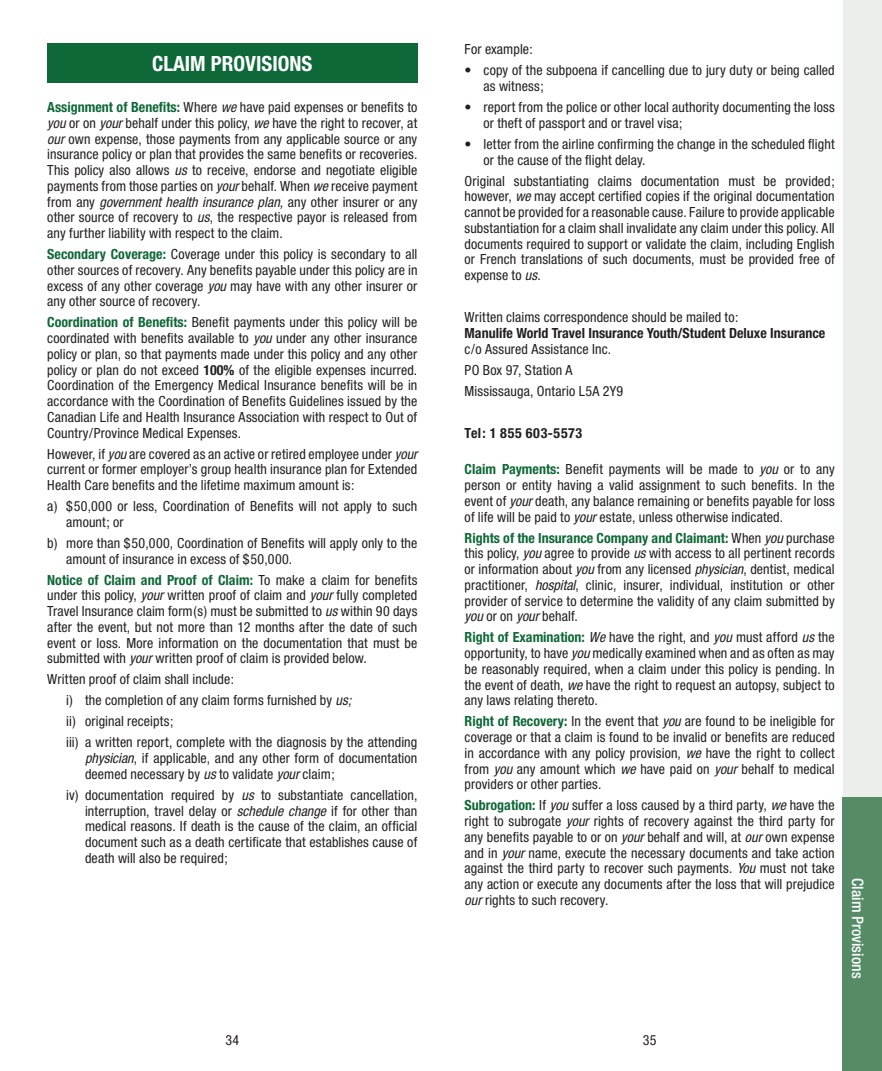
<style>
.page{position:relative;width:882px;height:1071px;background:#fff}
.page>*{position:absolute;margin:0;border:0;box-sizing:border-box;transform-origin:0 0}
.t1{font:700 condensed 21px "Helvetica Neue";color:#fff}
.t2{font:500 condensed 15.75px "Helvetica Neue";color:#fff}
.t3{font:condensed 14px/15.8px "Helvetica Neue";letter-spacing:.01em;color:#231f20;text-align:justify}
.t4{font:700 condensed 14px "Helvetica Neue";color:#231f20}
.t5{font:700 condensed 14px "Helvetica Neue";letter-spacing:.05em;color:#231f20}
.s1{font-weight:700;color:#0f6838}
.s2{font-style:italic}
.s3{font-weight:700}
</style>
<div class="page">
<div style="left:843px;top:0;width:39px;height:1071px;background:#eaefea"></div>
<div style="left:843px;top:797px;width:39px;height:274px;background:#558c66"></div>
<div style="left:47px;top:43px;width:370px;height:40px;background:#0f6838"></div>
<h1 class="t1" style="left:152px;top:51px;width:162px">CLAIM PROVISIONS</h1>
<p class="t3" style="left:47px;top:99px;width:372px"><span class="s1">Assignment of Benefits:</span> Where <span class="s2">we</span> have paid expenses or benefits to <span class="s2">you</span> or on <span class="s2">your</span> behalf under this policy, <span class="s2">we</span> have the right to recover, at <span class="s2">our</span> own expense, those payments from any applicable source or any insurance policy or plan that provides the same benefits or recoveries.<br>This policy also allows <span class="s2">us</span> to receive, endorse and negotiate eligible payments from those parties on <span class="s2">your</span> behalf. When <span class="s2">we</span> receive payment from any <span class="s2">government health insurance plan,</span> any other insurer or any other source of recovery to <span class="s2">us</span>, the respective payor is released from any further liability with respect to the claim.</p>
<p class="t3" style="left:47px;top:246px;width:372px"><span class="s1">Secondary Coverage:</span> Coverage under this policy is secondary to all other sources of recovery. Any benefits payable under this policy are in excess of any other coverage <span class="s2">you</span> may have with any other insurer or any other source of recovery.</p>
<p class="t3" style="left:47px;top:314px;width:372px"><span class="s1">Coordination of Benefits:</span> Benefit payments under this policy will be coordinated with benefits available to <span class="s2">you</span> under any other insurance policy or plan, so that payments made under this policy and any other policy or plan do not exceed <span class="s3">100%</span> of the eligible expenses incurred.<br>Coordination of the Emergency Medical Insurance benefits will be in accordance with the Coordination of Benefits Guidelines issued by the Canadian Life and Health Insurance Association with respect to Out of Country/Province Medical Expenses.</p>
<p class="t3" style="left:47px;top:446px;width:372px">However, if <span class="s2">you</span> are covered as an active or retired employee under <span class="s2">your </span>current or former employer’s group health insurance plan for Extended Health Care benefits and the lifetime maximum amount is:</p>
<p class="t3" style="left:66px;top:498px;width:353px;text-indent:-19px">a) $50,000 or less, Coordination of Benefits will not apply to such amount; or</p>
<p class="t3" style="left:66px;top:535px;width:353px;text-indent:-19px">b) more than $50,000, Coordination of Benefits will apply only to the amount of insurance in excess of $50,000.</p>
<p class="t3" style="left:47px;top:572px;width:372px"><span class="s1">Notice of Claim and Proof of Claim:</span> To make a claim for benefits under this policy, <span class="s2">your</span> written proof of claim and <span class="s2">your</span> fully completed Travel Insurance claim form(s) must be submitted to <span class="s2">us</span> within 90 days after the event, but not more than 12 months after the date of such event or loss. More information on the documentation that must be submitted with <span class="s2">your</span> written proof of claim is provided below.</p>
<p class="t3" style="left:66px;top:669px;width:353px;line-height:21px;text-align:left;text-indent:-19px">Written proof of claim shall include:<br>i) the completion of any claim forms furnished by <span class="s2">us;<br></span>ii) original receipts;<br>iii) a written report, complete with the diagnosis by the attending</p>
<p class="t3" style="left:85px;top:750px;width:334px"><span class="s2">physician</span>, if applicable, and any other form of documentation deemed necessary by <span class="s2">us</span> to validate <span class="s2">your</span> claim;</p>
<p class="t3" style="left:85px;top:787px;width:334px;text-indent:-19px">iv) documentation required by <span class="s2">us</span> to substantiate cancellation, interruption, travel delay or <span class="s2">schedule change</span> if for other than medical reasons. If death is the cause of the claim, an official document such as a death certificate that establishes cause of death will also be required;</p>
<p class="t3" style="left:465px;top:41px;width:70px">For example:</p>
<p class="t3" style="left:484px;top:62px;width:353px;text-indent:-19px">• copy of the subpoena if cancelling due to jury duty or being called as witness;</p>
<p class="t3" style="left:484px;top:99px;width:353px;text-indent:-19px">• report from the police or other local authority documenting the loss or theft of passport and or travel visa;</p>
<p class="t3" style="left:484px;top:136px;width:353px;text-indent:-19px">• letter from the airline confirming the change in the scheduled flight or the cause of the flight delay.</p>
<p class="t3" style="left:465px;top:173px;width:372px">Original substantiating claims documentation must be provided; however, <span class="s2">we</span> may accept certified copies if the original documentation cannot be provided for a reasonable cause. Failure to provide applicable substantiation for a claim shall invalidate any claim under this policy. All documents required to support or validate the claim, including English or French translations of such documents, must be provided free of expense to <span class="s2">us</span>.</p>
<p class="t3" style="left:465px;top:309px;width:275px">Written claims correspondence should be mailed to:</p>
<p class="t4" style="left:465px;top:324px;width:362px">Manulife World Travel Insurance Youth/Student Deluxe Insurance</p>
<p class="t3" style="left:465px;top:338px;width:160px;line-height:21px;text-align:left">c/o Assured Assistance Inc.<br>PO Box 97, Station A<br>Mississauga, Ontario L5A 2Y9</p>
<p class="t5" style="left:465px;top:424px;width:119px">Tel: 1 855 603-5573</p>
<p class="t3" style="left:465px;top:461px;width:372px"><span class="s1">Claim Payments:</span> Benefit payments will be made to <span class="s2">you</span> or to any person or entity having a valid assignment to such benefits. In the event of <span class="s2">your</span> death, any balance remaining or benefits payable for loss of life will be paid to <span class="s2">your</span> estate, unless otherwise indicated.</p>
<p class="t3" style="left:465px;top:530px;width:372px"><span class="s1">Rights of the Insurance Company and Claimant:</span> When <span class="s2">you</span> purchase this policy, <span class="s2">you</span> agree to provide <span class="s2">us</span> with access to all pertinent records or information about <span class="s2">you</span> from any licensed <span class="s2">physician</span>, dentist, medical practitioner, <span class="s2">hospital</span>, clinic, insurer, individual, institution or other provider of service to determine the validity of any claim submitted by <span class="s2">you</span> or on <span class="s2">your</span> behalf.</p>
<p class="t3" style="left:465px;top:629px;width:372px"><span class="s1">Right of Examination:</span> <span class="s2">We</span> have the right, and <span class="s2">you</span> must afford <span class="s2">us</span> the opportunity, to have <span class="s2">you</span> medically examined when and as often as may be reasonably required, when a claim under this policy is pending. In the event of death, <span class="s2">we</span> have the right to request an autopsy, subject to any laws relating thereto.</p>
<p class="t3" style="left:465px;top:713px;width:372px"><span class="s1">Right of Recovery:</span> In the event that <span class="s2">you</span> are found to be ineligible for coverage or that a claim is found to be invalid or benefits are reduced in accordance with any policy provision, <span class="s2">we</span> have the right to collect from <span class="s2">you</span> any amount which <span class="s2">we</span> have paid on <span class="s2">your</span> behalf to medical providers or other parties.</p>
<p class="t3" style="left:465px;top:797px;width:372px"><span class="s1">Subrogation:</span> If <span class="s2">you</span> suffer a loss caused by a third party, <span class="s2">we</span> have the right to subrogate <span class="s2">your</span> rights of recovery against the third party for any benefits payable to or on <span class="s2">your</span> behalf and will, at <span class="s2">our</span> own expense and in <span class="s2">your</span> name, execute the necessary documents and take action against the third party to recover such payments. <span class="s2">You</span> must not take any action or execute any documents after the loss that will prejudice <span class="s2">our</span> rights to such recovery.</p>
<p class="t2" style="left:867px;top:878px;width:101px;rotate:90deg">Claim Provisions</p>
<p class="t3" style="left:225px;top:1032px;width:15px">34</p>
<p class="t3" style="left:643px;top:1032px;width:15px">35</p>
</div>
